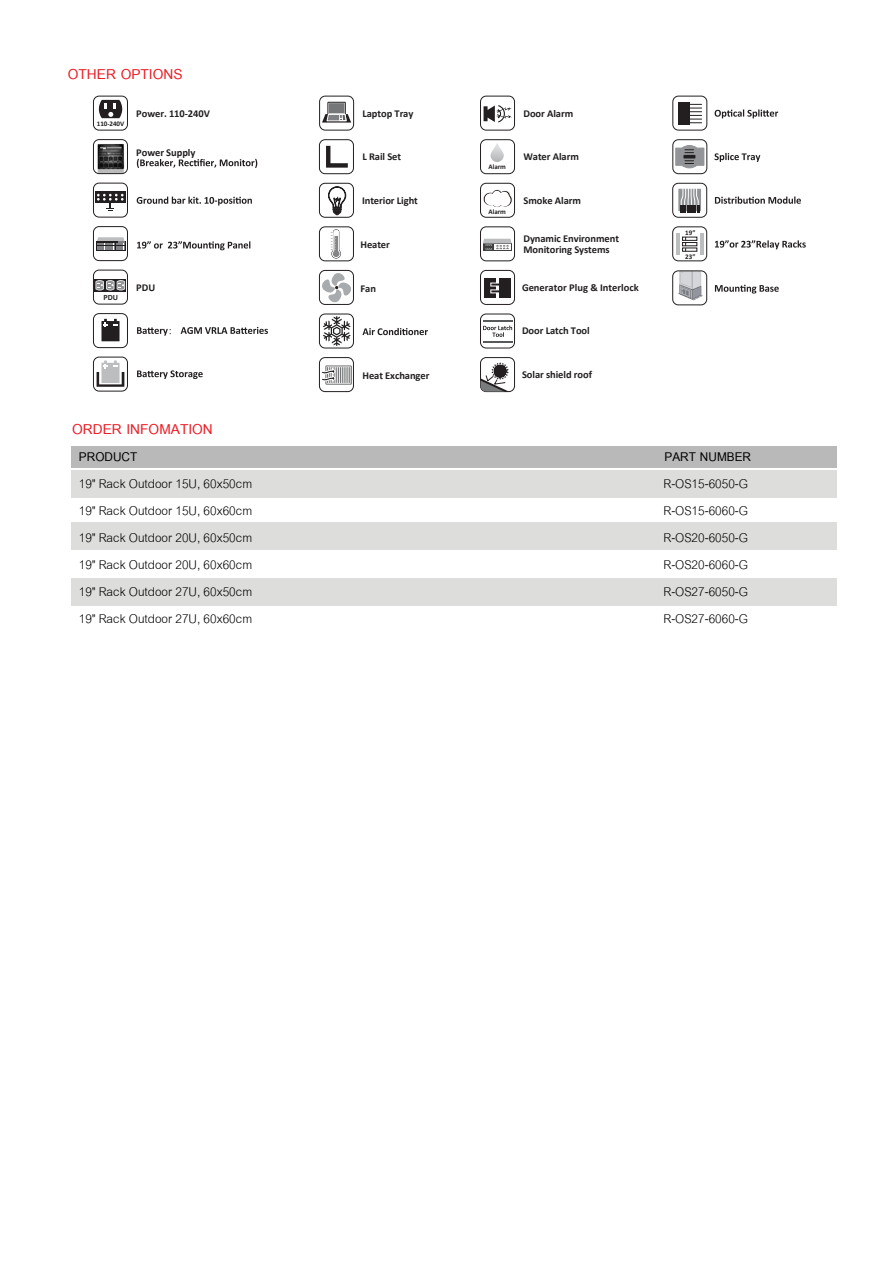
<style>
.page{position:relative;width:893px;height:1263px;background:#fff}
.page>*{position:absolute;margin:0;border:0;box-sizing:border-box;transform-origin:0 0}
.t1{font:700 21px "Cordia New";color:#eb1d25}
.t2{font:18.6px/27px "Cordia New";color:#000;text-align:justify}
.t3{font:700 18.6px "Cordia New";color:#000}
.t4{font:700 10.5px/10.5px "Calibri";letter-spacing:-.005em;color:#231f20}
.t5{font:300 10.5px "Adobe Song Std";color:#231f20}
.t6{font:700 8.1px "Calibri";color:#231f20}
.t7{font:700 7.05px "Calibri";letter-spacing:-.005em;color:#231f20}
</style>
<div class="page">
<div style="left:71px;top:446px;width:766px;height:22px;background:#b9b9b9"></div>
<div style="left:71px;top:470px;width:766px;height:27px;background:#dddddc"></div>
<div style="left:71px;top:523px;width:766px;height:27px;background:#dddddc"></div>
<div style="left:71px;top:579px;width:766px;height:27px;background:#dddddc"></div>
<div style="left:93px;top:96px;width:35px;height:34px;border:1px solid #231f20;border-radius:6px"></div>
<svg style="left:99px;top:100px;width:23px;height:18px"></svg>
<svg style="left:137px;top:197px;width:115px;height:9px"></svg>
<div style="left:93px;top:183px;width:35px;height:34px;border:1px solid #231f20;border-radius:6px"></div>
<div style="left:95px;top:192px;width:31px;height:11px;background:#231f20"></div>
<svg style="left:97px;top:194px;width:27px;height:17px"></svg>
<svg style="left:137px;top:370px;width:66px;height:9px"></svg>
<div style="left:93px;top:357px;width:35px;height:34px;border:1px solid #231f20;border-radius:6px"></div>
<svg style="left:97px;top:361px;width:27px;height:26px"></svg>
<svg style="left:137px;top:327px;width:31px;height:9px"></svg>
<svg style="left:181px;top:327px;width:87px;height:7px"></svg>
<div style="left:93px;top:313px;width:35px;height:35px;border:1px solid #231f20;border-radius:6px"></div>
<svg style="left:101px;top:319px;width:19px;height:22px"></svg>
<svg style="left:137px;top:159px;width:120px;height:9px"></svg>
<img style="left:95px;top:141px;width:31px;height:33px">
<div style="left:93px;top:139px;width:35px;height:35px;border:1px solid #231f20;border-radius:6px"></div>
<div style="left:93px;top:270px;width:35px;height:34px;border:1px solid #231f20;border-radius:6px"></div>
<svg style="left:95px;top:279px;width:31px;height:12px"></svg>
<svg style="left:96px;top:280px;width:29px;height:10px"></svg>
<svg style="left:137px;top:241px;width:113px;height:9px"></svg>
<div style="left:93px;top:226px;width:35px;height:35px;border:1px solid #231f20;border-radius:6px"></div>
<div style="left:96px;top:241px;width:30px;height:10px;background:#231f20"></div>
<svg style="left:97px;top:237px;width:28px;height:13px"></svg>
<div style="left:319px;top:96px;width:35px;height:34px;border:1px solid #231f20;border-radius:6px"></div>
<div style="left:328px;top:103px;width:17px;height:13px;background:#757779"></div>
<div style="left:328px;top:102px;width:17px;height:12px;border:1px solid #fff"></div>
<div style="left:328px;top:102px;width:18px;height:15px;border:1px solid #231f20"></div>
<svg style="left:322px;top:114px;width:29px;height:9px"></svg>
<div style="left:319px;top:139px;width:35px;height:35px;border:1px solid #231f20;border-radius:6px"></div>
<svg style="left:326px;top:146px;width:22px;height:22px"></svg>
<div style="left:319px;top:270px;width:35px;height:35px;border:1px solid #231f20;border-radius:6px"></div>
<svg style="left:321px;top:272px;width:31px;height:31px"></svg>
<div style="left:319px;top:226px;width:35px;height:35px;border:1px solid #231f20;border-radius:6px"></div>
<div style="left:331px;top:249px;width:10px;height:9px;background:#8b898a;border-radius:50%"></div>
<svg style="left:331px;top:230px;width:9px;height:28px"></svg>
<div style="left:319px;top:183px;width:35px;height:35px;border:1px solid #231f20;border-radius:6px"></div>
<svg style="left:328px;top:187px;width:18px;height:28px"></svg>
<svg style="left:363px;top:328px;width:65px;height:7px"></svg>
<div style="left:319px;top:314px;width:35px;height:34px;border:1px solid #231f20;border-radius:6px"></div>
<svg style="left:323px;top:316px;width:28px;height:30px"></svg>
<div style="left:319px;top:357px;width:35px;height:35px;border:1px solid #231f20;border-radius:6px"></div>
<div style="left:325px;top:366px;width:27px;height:19px;border:1px solid #6d6e70"></div>
<svg style="left:322px;top:367px;width:28px;height:16px"></svg>
<div style="left:480px;top:96px;width:35px;height:34px;border:1px solid #231f20;border-radius:6px"></div>
<svg style="left:484px;top:105px;width:28px;height:18px"></svg>
<div style="left:480px;top:139px;width:35px;height:35px;border:1px solid #231f20;border-radius:6px"></div>
<svg style="left:491px;top:143px;width:13px;height:19px"></svg>
<div style="left:480px;top:183px;width:35px;height:35px;border:1px solid #231f20;border-radius:6px"></div>
<svg style="left:483px;top:190px;width:29px;height:17px"></svg>
<div style="left:480px;top:226px;width:35px;height:35px;border:1px solid #231f20;border-radius:6px"></div>
<div style="left:483px;top:243px;width:29px;height:8px;background:#404041"></div>
<svg style="left:483px;top:239px;width:29px;height:11px"></svg>
<div style="left:480px;top:314px;width:35px;height:34px;border:1px solid #231f20;border-radius:6px"></div>
<svg style="left:483px;top:320px;width:29px;height:22px"></svg>
<svg style="left:485px;top:278px;width:11px;height:19px"></svg>
<div style="left:480px;top:270px;width:35px;height:35px;border:1px solid #231f20;border-radius:6px"></div>
<hr style="left:490px;top:283px;width:14px;height:3px;background:#231f20">
<hr style="left:490px;top:290px;width:14px;height:3px;background:#231f20">
<div style="left:499px;top:278px;width:12px;height:19px;background:#231f20"></div>
<div style="left:480px;top:357px;width:35px;height:35px;border:1px solid #231f20;border-radius:6px"></div>
<svg style="left:480px;top:362px;width:32px;height:30px"></svg>
<svg style="left:715px;top:196px;width:86px;height:8px"></svg>
<div style="left:672px;top:183px;width:35px;height:35px;border:1px solid #231f20;border-radius:6px"></div>
<svg style="left:678px;top:189px;width:23px;height:22px"></svg>
<svg style="left:680px;top:188px;width:19px;height:25px"></svg>
<svg style="left:714px;top:153px;width:46px;height:9px"></svg>
<div style="left:672px;top:139px;width:35px;height:35px;border:1px solid #231f20;border-radius:6px"></div>
<svg style="left:675px;top:145px;width:30px;height:24px"></svg>
<svg style="left:715px;top:109px;width:63px;height:9px"></svg>
<div style="left:672px;top:96px;width:35px;height:34px;border:1px solid #231f20;border-radius:6px"></div>
<div style="left:678px;top:102px;width:12px;height:23px;background:#231f20"></div>
<svg style="left:690px;top:104px;width:12px;height:19px"></svg>
<svg style="left:715px;top:240px;width:91px;height:9px"></svg>
<div style="left:672px;top:226px;width:35px;height:35px;border:1px solid #231f20;border-radius:6px"></div>
<hr style="left:676px;top:234px;width:3px;height:21px;background:#bbbdbf">
<hr style="left:700px;top:234px;width:4px;height:21px;background:#bbbdbf">
<div style="left:682px;top:237px;width:15px;height:4px;border:1px solid #231f20"></div>
<div style="left:682px;top:242px;width:15px;height:4px;border:1px solid #231f20"></div>
<div style="left:682px;top:247px;width:15px;height:5px;border:1px solid #231f20"></div>
<svg style="left:685px;top:237px;width:1px;height:14px"></svg>
<svg style="left:715px;top:285px;width:64px;height:9px"></svg>
<img style="left:673px;top:272px;width:34px;height:33px">
<div style="left:672px;top:270px;width:35px;height:35px;border:1px solid #231f20;border-radius:6px"></div>
<p class="t1" style="left:68px;top:62px;width:116px">OTHER OPTIONS</p>
<p class="t7" style="left:97px;top:118px;width:29px">110-240V</p>
<p class="t4" style="left:136px;top:108px;width:75px">Power. 110-240V</p>
<p class="t4" style="left:136px;top:147px;width:61px">Power Supply</p>
<p class="t6" style="left:103px;top:292px;width:16px">PDU</p>
<p class="t4" style="left:136px;top:283px;width:20px">PDU</p>
<p class="t5" style="left:168px;top:324px;width:12px">：</p>
<p class="t1" style="left:72px;top:416px;width:142px">ORDER INFOMATION</p>
<p class="t4" style="left:362px;top:108px;width:52px">Laptop Tray</p>
<p class="t4" style="left:362px;top:151px;width:40px">L Rail Set</p>
<p class="t4" style="left:523px;top:108px;width:51px">Door Alarm</p>
<p class="t4" style="left:523px;top:152px;width:57px">Water Alarm</p>
<p class="t7" style="left:488px;top:162px;width:19px">Alarm</p>
<p class="t4" style="left:362px;top:195px;width:57px">Interior Light</p>
<p class="t4" style="left:523px;top:195px;width:59px">Smoke Alarm</p>
<p class="t7" style="left:488px;top:206px;width:19px">Alarm</p>
<p class="t4" style="left:360px;top:239px;width:31px">Heater</p>
<p class="t4" style="left:523px;top:233px;width:97px">Dynamic Environment<br>Monitoring Systems</p>
<p class="t7" style="left:685px;top:227px;width:12px">19”</p>
<p class="t7" style="left:685px;top:251px;width:12px">23”</p>
<p class="t4" style="left:360px;top:283px;width:17px">Fan</p>
<p class="t4" style="left:522px;top:282px;width:118px">Generator Plug &amp; Interlock</p>
<p class="t4" style="left:522px;top:325px;width:69px">Door Latch Tool</p>
<p class="t4" style="left:362px;top:370px;width:69px">Heat Exchanger</p>
<p class="t4" style="left:522px;top:369px;width:72px">Solar shield roof</p>
<p class="t3" style="left:79px;top:445px;width:60px">PRODUCT</p>
<p class="t3" style="left:664px;top:445px;width:88px">PART NUMBER</p>
<p class="t2" style="left:663px;top:471px;width:86px">R-OS15-6050-G R-OS15-6060-G R-OS20-6050-G R-OS20-6060-G R-OS27-6050-G R-OS27-6060-G</p>
<p class="t2" style="left:79px;top:471px;width:175px">19" Rack Outdoor 15U, 60x50cm 19" Rack Outdoor 15U, 60x60cm 19" Rack Outdoor 20U, 60x50cm 19" Rack Outdoor 20U, 60x60cm 19" Rack Outdoor 27U, 60x50cm 19" Rack Outdoor 27U, 60x60cm</p>
</div>
